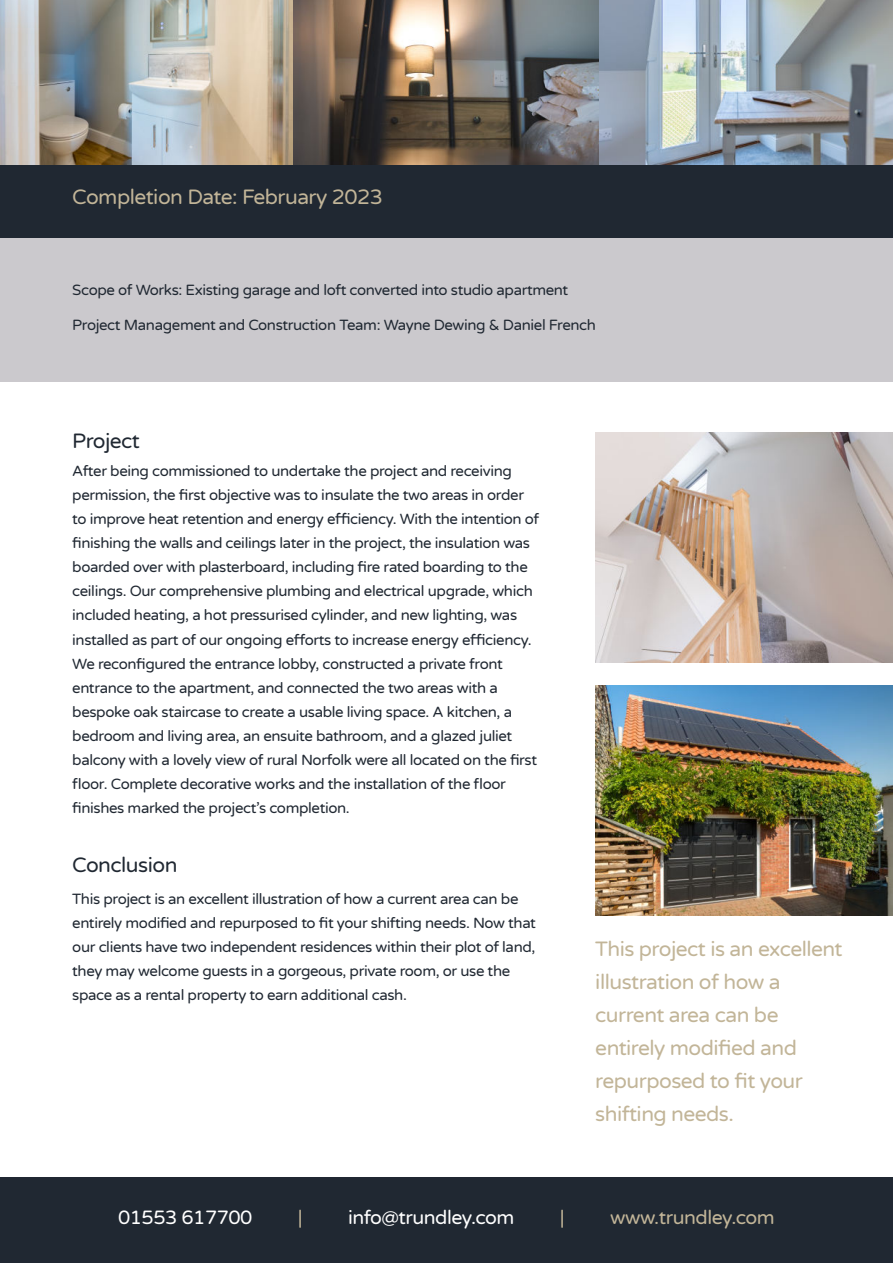
<style>
.page{position:relative;width:893px;height:1263px;background:#fff}
.page>*{position:absolute;margin:0;border:0;box-sizing:border-box;transform-origin:0 0}
.t1{font:21px/33px "Varela Round";letter-spacing:-.025em;color:#c2b598}
.t2{font:21px "Varela Round";letter-spacing:-.025em;color:#202832}
.t3{font:19.5px "Varela Round";letter-spacing:-.025em;color:#fff}
.t4{font:19.5px "Varela Round";letter-spacing:-.025em;color:#c2b598}
.t5{font:15px/24px "Varela Round";letter-spacing:-.025em;color:#202832}
</style>
<div class="page">
<div style="left:0;top:164px;width:893px;height:75px;background:#202832"></div>
<div style="left:0;top:1177px;width:893px;height:86px;background:#202832"></div>
<div style="left:0;top:239px;width:893px;height:143px;background:#cbc9cd"></div>
<img style="left:0;top:0;width:893px;height:165px">
<img style="left:595px;top:433px;width:298px;height:229px">
<img style="left:595px;top:685px;width:298px;height:230px">
<h1 class="t1" style="left:72px;top:180px;width:312px">Completion Date: February 2023</h1>
<p class="t5" style="left:72px;top:277px;width:497px">Scope of Works: Existing garage and loft converted into studio apartment</p>
<p class="t5" style="left:72px;top:312px;width:525px">Project Management and Construction Team: Wayne Dewing &amp; Daniel French</p>
<h1 class="t2" style="left:72px;top:427px;width:69px">Project</h1>
<p class="t5" style="left:72px;top:459px;width:468px">After being commissioned to undertake the project and receiving permission, the first objective was to insulate the two areas in order to improve heat retention and energy efficiency. With the intention of finishing the walls and ceilings later in the project, the insulation was boarded over with plasterboard, including fire rated boarding to the ceilings. Our comprehensive plumbing and electrical upgrade, which included heating, a hot pressurised cylinder, and new lighting, was installed as part of our ongoing efforts to increase energy efficiency.<br>We reconfigured the entrance lobby, constructed a private front entrance to the apartment, and connected the two areas with a bespoke oak staircase to create a usable living space. A kitchen, a bedroom and living area, an ensuite bathroom, and a glazed juliet balcony with a lovely view of rural Norfolk were all located on the first floor. Complete decorative works and the installation of the floor finishes marked the project’s completion.</p>
<h1 class="t2" style="left:72px;top:850px;width:107px">Conclusion</h1>
<p class="t5" style="left:72px;top:886px;width:465px">This project is an excellent illustration of how a current area can be entirely modified and repurposed to fit your shifting needs. Now that our clients have two independent residences within their plot of land, they may welcome guests in a gorgeous, private room, or use the space as a rental property to earn additional cash.</p>
<h1 class="t1" style="left:595px;top:931px;width:249px">This project is an excellent illustration of how a current area can be entirely modified and repurposed to fit your shifting needs.</h1>
<h2 class="t3" style="left:118px;top:1204px;width:136px">01553 617700</h2>
<h2 class="t4" style="left:298px;top:1204px;width:6px">|</h2>
<h2 class="t3" style="left:348px;top:1204px;width:168px">info@trundley.com</h2>
<h2 class="t4" style="left:560px;top:1204px;width:6px">|</h2>
<h2 class="t4" style="left:610px;top:1204px;width:166px">www.trundley.com</h2>
</div>
